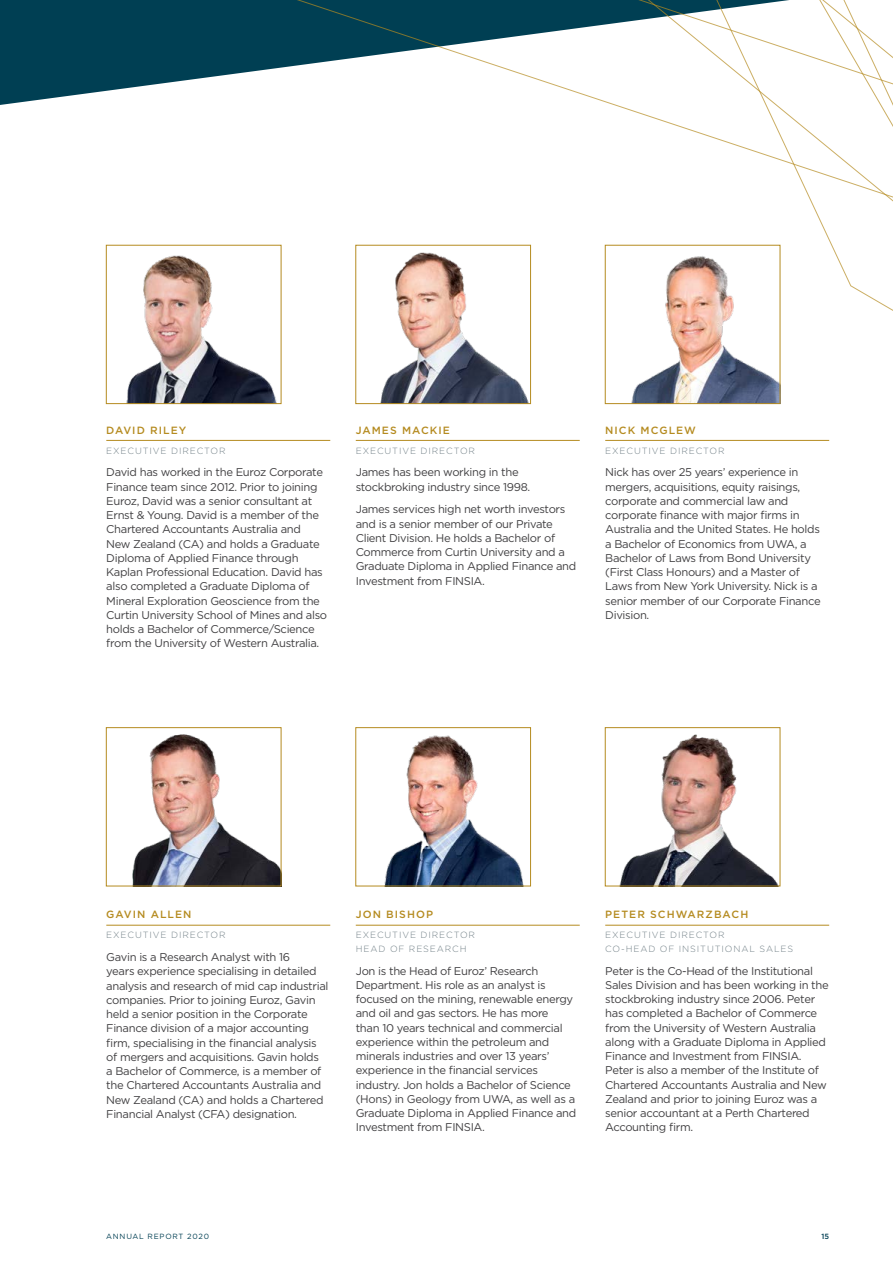
<style>
.page{position:relative;width:893px;height:1263px;background:#fff}
.page>*{position:absolute;margin:0;border:0;box-sizing:border-box;transform-origin:0 0}
.t1{font:11.25px/14.2px "Gotham";letter-spacing:-.03em;color:#414042}
.t2{font:500 10.5px "Gotham";letter-spacing:.1em;color:#b58b20}
.t3{font:300 9px/13.5px "Gotham";letter-spacing:.1em;color:#728087}
.t4{font:7.5px "Gotham";letter-spacing:.1em;color:#003f53}
.t5{font:500 7.5px "Gotham";color:#003f53}
</style>
<div class="page">
<svg style="left:0;top:0;width:281px;height:105px;fill:#003f53"></svg>
<svg style="left:281px;top:0;width:289px;height:287px"></svg>
<svg style="left:570px;top:0;width:323px;height:405px"></svg>
<img style="left:607px;top:247px;width:171px;height:155px">
<div style="left:605px;top:245px;width:175px;height:159px;border:1px solid #b58b20"></div>
<img style="left:620px;top:734px;width:158px;height:150px">
<div style="left:605px;top:727px;width:175px;height:159px;border:1px solid #b58b20"></div>
<img style="left:357px;top:247px;width:172px;height:155px">
<div style="left:355px;top:245px;width:176px;height:159px;border:1px solid #b58b20"></div>
<img style="left:384px;top:735px;width:140px;height:149px">
<div style="left:355px;top:727px;width:176px;height:159px;border:1px solid #b58b20"></div>
<img style="left:126px;top:255px;width:151px;height:147px">
<div style="left:106px;top:245px;width:175px;height:159px;border:1px solid #b58b20"></div>
<img style="left:132px;top:734px;width:147px;height:150px">
<div style="left:106px;top:727px;width:175px;height:159px;border:1px solid #b58b20"></div>
<hr style="left:106px;top:440px;width:224px;height:1px;background:#b58b20">
<hr style="left:106px;top:925px;width:224px;height:1px;background:#b58b20">
<hr style="left:356px;top:440px;width:224px;height:1px;background:#b58b20">
<hr style="left:356px;top:925px;width:224px;height:1px;background:#b58b20">
<hr style="left:605px;top:925px;width:224px;height:1px;background:#b58b20">
<hr style="left:605px;top:440px;width:224px;height:1px;background:#b58b20">
<p class="t2" style="left:106px;top:423px;width:81px">DAVID RILEY</p>
<p class="t3" style="left:106px;top:443px;width:121px">EXECUTIVE DIRECTOR</p>
<p class="t1" style="left:106px;top:465px;width:222px">David has worked in the Euroz Corporate Finance team since 2012. Prior to joining Euroz, David was a senior consultant at Ernst &amp; Young. David is a member of the Chartered Accountants Australia and New Zealand (CA) and holds a Graduate Diploma of Applied Finance through Kaplan Professional Education. David has also completed a Graduate Diploma of Mineral Exploration Geoscience from the Curtin University School of Mines and also holds a Bachelor of Commerce/Science from the University of Western Australia.</p>
<p class="t2" style="left:356px;top:423px;width:96px">JAMES MACKIE</p>
<p class="t3" style="left:356px;top:443px;width:121px">EXECUTIVE DIRECTOR</p>
<p class="t1" style="left:356px;top:465px;width:176px">James has been working in the stockbroking industry since 1998.</p>
<p class="t1" style="left:356px;top:502px;width:222px">James services high net worth investors and is a senior member of our Private Client Division. He holds a Bachelor of Commerce from Curtin University and a Graduate Diploma in Applied Finance and Investment from FINSIA.</p>
<p class="t2" style="left:605px;top:423px;width:92px">NICK MCGLEW</p>
<p class="t3" style="left:605px;top:443px;width:121px">EXECUTIVE DIRECTOR</p>
<p class="t1" style="left:605px;top:465px;width:217px">Nick has over 25 years’ experience in mergers, acquisitions, equity raisings, corporate and commercial law and corporate finance with major firms in Australia and the United States. He holds a Bachelor of Economics from UWA, a Bachelor of Laws from Bond University (First Class Honours) and a Master of Laws from New York University. Nick is a senior member of our Corporate Finance Division.</p>
<p class="t2" style="left:106px;top:908px;width:87px">GAVIN ALLEN</p>
<p class="t3" style="left:106px;top:928px;width:121px">EXECUTIVE DIRECTOR</p>
<p class="t1" style="left:106px;top:950px;width:224px">Gavin is a Research Analyst with 16<br>years experience specialising in detailed analysis and research of mid cap industrial companies. Prior to joining Euroz, Gavin held a senior position in the Corporate Finance division of a major accounting firm, specialising in the financial analysis of mergers and acquisitions. Gavin holds<br>a Bachelor of Commerce, is a member of the Chartered Accountants Australia and New Zealand (CA) and holds a Chartered Financial Analyst (CFA) designation.</p>
<p class="t2" style="left:356px;top:908px;width:79px">JON BISHOP</p>
<p class="t3" style="left:356px;top:928px;width:121px">EXECUTIVE DIRECTOR<br>HEAD OF RESEARCH</p>
<p class="t1" style="left:356px;top:963px;width:222px">Jon is the Head of Euroz’ Research Department. His role as an analyst is focused on the mining, renewable energy and oil and gas sectors. He has more<br>than 10 years technical and commercial experience within the petroleum and minerals industries and over 13 years’ experience in the financial services industry. Jon holds a Bachelor of Science (Hons) in Geology from UWA, as well as a Graduate Diploma in Applied Finance and Investment from FINSIA.</p>
<p class="t2" style="left:605px;top:908px;width:145px">PETER SCHWARZBACH</p>
<p class="t3" style="left:605px;top:928px;width:189px">EXECUTIVE DIRECTOR<br>CO-HEAD OF INSITUTIONAL SALES</p>
<p class="t1" style="left:605px;top:963px;width:225px">Peter is the Co-Head of the Institutional Sales Division and has been working in the stockbroking industry since 2006. Peter has completed a Bachelor of Commerce from the University of Western Australia along with a Graduate Diploma in Applied Finance and Investment from FINSIA.<br>Peter is also a member of the Institute of Chartered Accountants Australia and New Zealand and prior to joining Euroz was a senior accountant at a Perth Chartered Accounting firm.</p>
<p class="t4" style="left:106px;top:1232px;width:104px">ANNUAL REPORT 2020</p>
<p class="t5" style="left:821px;top:1232px;width:9px">15</p>
</div>
